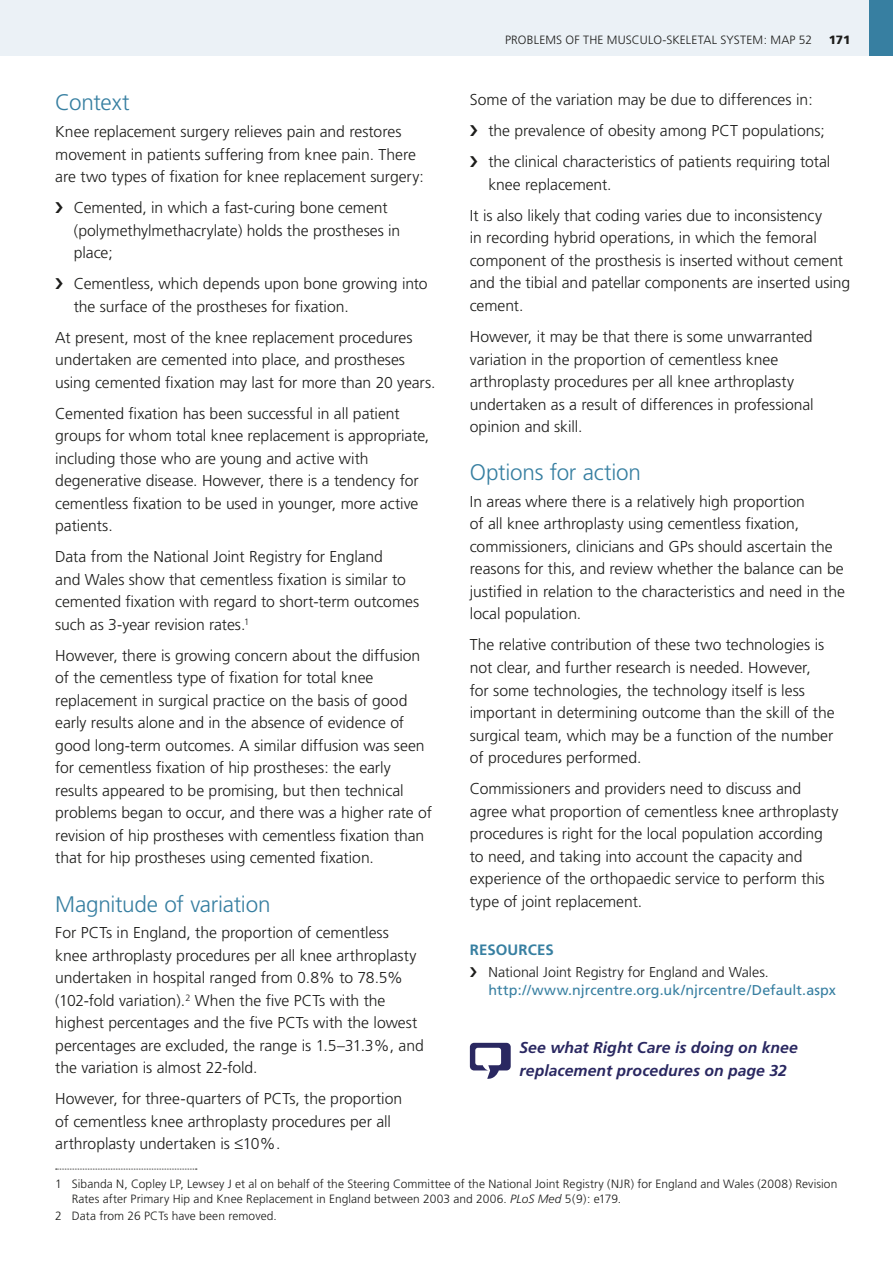
<style>
.page{position:relative;width:893px;height:1263px;background:#fff}
.page>*{position:absolute;margin:0;border:0;box-sizing:border-box;transform-origin:0 0}
.t1{font:300 22.5px "Frutiger";letter-spacing:-.01em;color:#377fa1}
.t2{font:300 15.75px/22.5px "Frutiger";letter-spacing:-.005em;color:#1d1d1b}
.t3{font:italic 700 15.75px/22.5px "Frutiger";letter-spacing:.005em;color:#2a2861}
.t4{font:700 15px "Frutiger";color:#377fa1}
.t5{font:14.25px "Frutiger";color:#377fa1}
.t6{font:300 14.25px "Frutiger";color:#1d1d1b}
.t7{font:300 12px/15px "Frutiger";letter-spacing:.005em;color:#1d1d1b}
.t8{font:900 12px "Frutiger";color:#1d1d1b}
.s1{font-style:italic}
</style>
<div class="page">
<div style="left:0;top:0;width:893px;height:55px;background:#ebf1f6"></div>
<div style="left:870px;top:0;width:23px;height:55px;background:#377fa1"></div>
<svg style="left:470px;top:1043px;width:41px;height:36px"></svg>
<svg style="left:56px;top:1169px;width:141px;height:1px"></svg>
<h1 class="t1" style="left:55px;top:90px;width:76px">Context</h1>
<p class="t2" style="left:55px;top:121px;width:370px">Knee replacement surgery relieves pain and restores movement in patients suffering from knee pain. There are two types of fixation for knee replacement surgery:</p>
<p class="t2" style="left:74px;top:197px;width:328px">Cemented, in which a fast-curing bone cement (polymethylmethacrylate) holds the prostheses in place;</p>
<p class="t2" style="left:74px;top:273px;width:355px">Cementless, which depends upon bone growing into the surface of the prostheses for fixation.</p>
<p class="t2" style="left:55px;top:326px;width:382px">At present, most of the knee replacement procedures undertaken are cemented into place, and prostheses using cemented fixation may last for more than 20 years.</p>
<p class="t2" style="left:55px;top:402px;width:375px">Cemented fixation has been successful in all patient groups for whom total knee replacement is appropriate, including those who are young and active with degenerative disease. However, there is a tendency for cementless fixation to be used in younger, more active patients.</p>
<p class="t2" style="left:55px;top:546px;width:365px">Data from the National Joint Registry for England<br>and Wales show that cementless fixation is similar to cemented fixation with regard to short-term outcomes such as 3-year revision rates.<sup>1</sup></p>
<p class="t2" style="left:55px;top:644px;width:378px">However, there is growing concern about the diffusion of the cementless type of fixation for total knee replacement in surgical practice on the basis of good early results alone and in the absence of evidence of good long-term outcomes. A similar diffusion was seen for cementless fixation of hip prostheses: the early results appeared to be promising, but then technical problems began to occur, and there was a higher rate of revision of hip prostheses with cementless fixation than that for hip prostheses using cemented fixation.</p>
<h1 class="t1" style="left:55px;top:891px;width:217px">Magnitude of variation</h1>
<p class="t2" style="left:55px;top:922px;width:370px">For PCTs in England, the proportion of cementless knee arthroplasty procedures per all knee arthroplasty undertaken in hospital ranged from 0.8% to 78.5% (102-fold variation).<sup>2</sup> When the five PCTs with the highest percentages and the five PCTs with the lowest percentages are excluded, the range is 1.5–31.3%, and the variation is almost 22-fold.</p>
<p class="t2" style="left:55px;top:1088px;width:348px">However, for three-quarters of PCTs, the proportion of cementless knee arthroplasty procedures per all arthroplasty undertaken is ≤10%.</p>
<p class="t7" style="left:505px;top:32px;width:15px">Problems</p>
<p class="t7" style="left:565px;top:32px;width:26px">of the</p>
<p class="t7" style="left:607px;top:32px;width:20px">Musculo</p>
<p class="t7" style="left:663px;top:32px;width:18px">-Skeletal</p>
<p class="t7" style="left:720px;top:32px;width:15px">System</p>
<p class="t7" style="left:764px;top:32px;width:16px">: map</p>
<p class="t7" style="left:799px;top:32px;width:15px">52</p>
<p class="t8" style="left:829px;top:32px;width:23px">171</p>
<p class="t2" style="left:488px;top:85px;width:343px;line-height:31px;text-indent:-18px">Some of the variation may be due to differences in: the prevalence of obesity among PCT populations; the clinical characteristics of patients requiring total</p>
<p class="t2" style="left:470px;top:169px;width:354px;line-height:31px;text-indent:18px">knee replacement.<br>It is also likely that coding varies due to inconsistency</p>
<p class="t2" style="left:470px;top:227px;width:382px">in recording hybrid operations, in which the femoral component of the prosthesis is inserted without cement and the tibial and patellar components are inserted using cement.</p>
<p class="t2" style="left:470px;top:325px;width:345px">However, it may be that there is some unwarranted variation in the proportion of cementless knee arthroplasty procedures per all knee arthroplasty undertaken as a result of differences in professional opinion and skill.</p>
<h1 class="t1" style="left:470px;top:460px;width:173px">Options for action</h1>
<p class="t2" style="left:470px;top:490px;width:377px">In areas where there is a relatively high proportion<br>of all knee arthroplasty using cementless fixation, commissioners, clinicians and GPs should ascertain the reasons for this, and review whether the balance can be justified in relation to the characteristics and need in the local population.</p>
<p class="t2" style="left:470px;top:634px;width:366px">The relative contribution of these two technologies is not clear, and further research is needed. However,<br>for some technologies, the technology itself is less important in determining outcome than the skill of the surgical team, which may be a function of the number of procedures performed.</p>
<p class="t2" style="left:470px;top:777px;width:370px">Commissioners and providers need to discuss and agree what proportion of cementless knee arthroplasty procedures is right for the local population according to need, and taking into account the capacity and experience of the orthopaedic service to perform this type of joint replacement.</p>
<p class="t4" style="left:470px;top:941px;width:20px">RESOURCES</p>
<p class="t6" style="left:488px;top:964px;width:282px">National Joint Registry for England and Wales.</p>
<p class="t5" style="left:488px;top:982px;width:349px">http://www.njrcentre.org.uk/njrcentre/Default.aspx</p>
<p class="t3" style="left:519px;top:1037px;width:280px">See what Right Care is doing on knee replacement procedures on page 32</p>
<p class="t7" style="left:72px;top:1177px;width:767px;text-indent:-16px">1 Sibanda N, Copley LP, Lewsey J et al on behalf of the Steering Committee of the National Joint Registry (NJR) for England and Wales (2008) Revision<br>Rates after Primary Hip and Knee Replacement in England between 2003 and 2006. <span class="s1">PLoS Med</span> 5(9): e179.</p>
<p class="t7" style="left:55px;top:1209px;width:223px">2 Data from 26 PCTs have been removed.</p>
</div>
